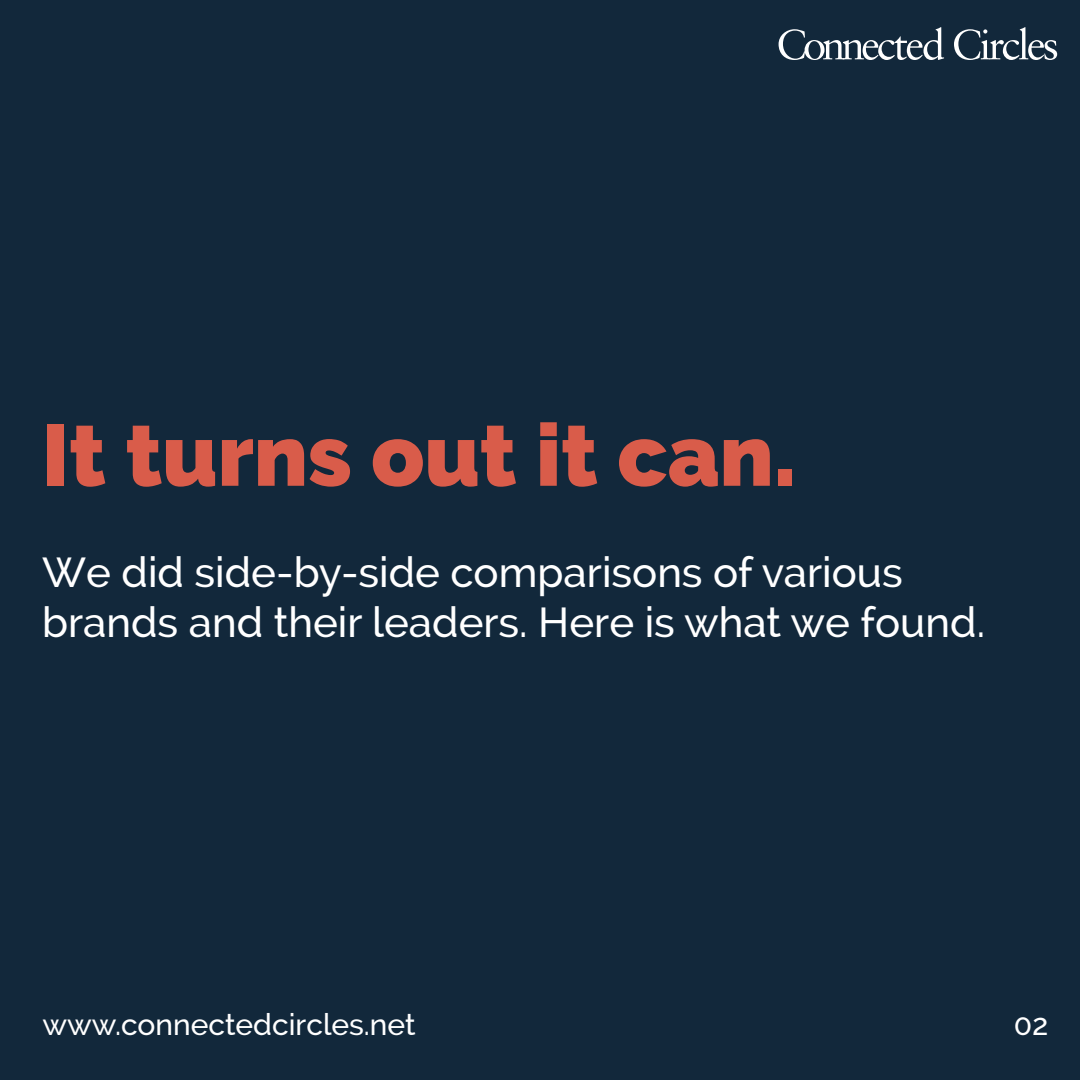
<style>
.page{position:relative;width:1080px;height:1080px;background:#12283b}
.page>*{position:absolute;margin:0;border:0;box-sizing:border-box;transform-origin:0 0}
.t1{font:900 87px "Raleway";color:#d95c4a}
.t2{font:500 42px/50.4px "Raleway";color:#fff}
.t3{font:500 30px "Raleway";color:#fff}
</style>
<div class="page">
<svg style="left:779px;top:27px;width:165px;height:33px"></svg>
<svg style="left:954px;top:27px;width:103px;height:33px"></svg>
<h1 class="t1" style="left:42px;top:405px;width:755px">It turns out it can.</h1>
<p class="t2" style="left:42px;top:547px;width:944px">We did side-by-side comparisons of various brands and their leaders. Here is what we found.</p>
<p class="t3" style="left:42px;top:1007px;width:375px">www.connectedcircles.net</p>
<p class="t3" style="left:1014px;top:1007px;width:36px">02</p>
</div>
